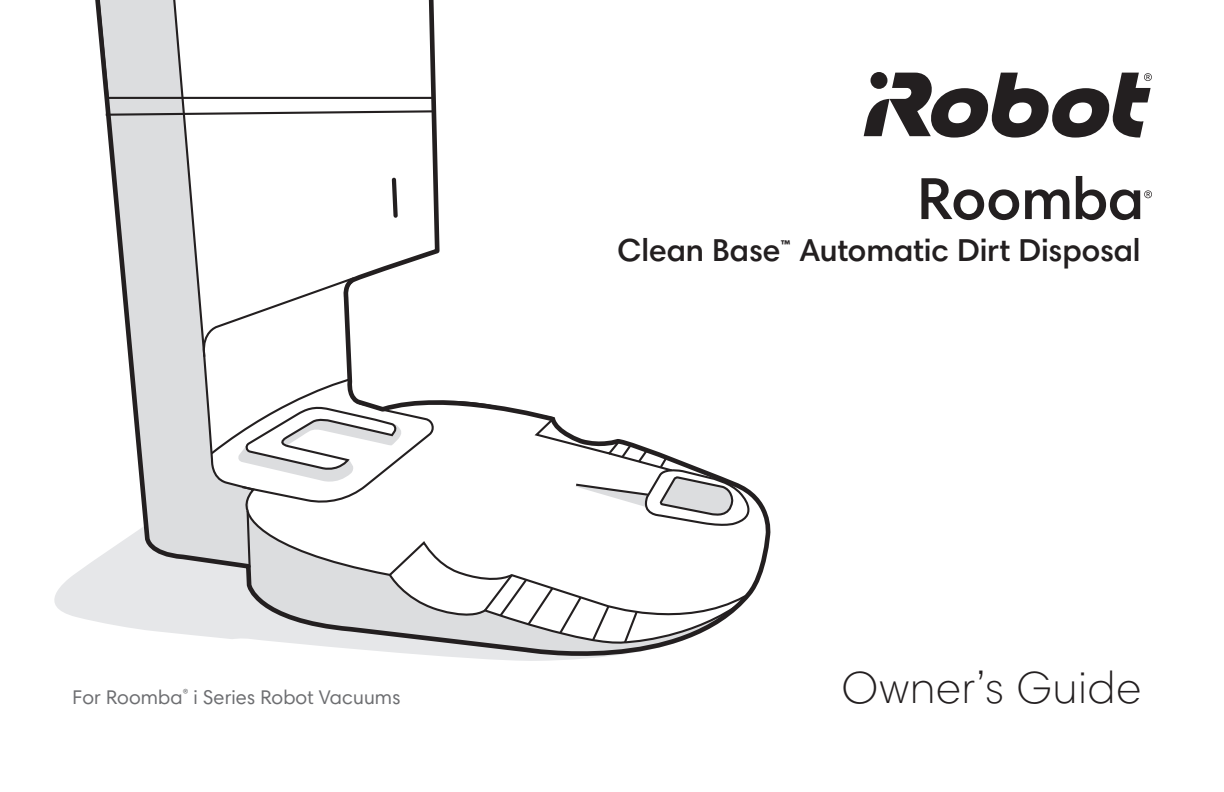
<style>
.page{position:relative;width:1224px;height:792px;background:#fff}
.page>*{position:absolute;margin:0;border:0;box-sizing:border-box;transform-origin:0 0}
.t1{font:300 45px "Harmonia Sans Std";letter-spacing:.035em;color:#231f20}
.t2{font:600 32px "Harmonia Sans Std";letter-spacing:-.005em;color:#231f20}
.t3{font:20px "Harmonia Sans Std";letter-spacing:.005em;color:#6d6e71}
</style>
<div class="page">
<svg style="left:864px;top:73px;width:288px;height:65px"></svg>
<svg style="left:54px;top:567px;width:31px;height:52px;fill:#e6e7e9"></svg>
<svg style="left:85px;top:105px;width:686px;height:556px"></svg>
<svg style="left:209px;top:377px;width:552px;height:269px"></svg>
<svg style="left:89px;top:0;width:347px;height:359px"></svg>
<svg style="left:921px;top:178px;width:98px;height:42px"></svg>
<svg style="left:1025px;top:189px;width:44px;height:30px"></svg>
<svg style="left:1076px;top:176px;width:76px;height:44px"></svg>
<p class="t3" style="left:73px;top:689px;width:330px">For Roomba<sup>®</sup> i Series Robot Vacuums</p>
<p class="t2" style="left:617px;top:237px;width:525px">Clean Base<sup>™</sup> Automatic Dirt Disposal</p>
<h1 class="t1" style="left:842px;top:670px;width:300px">Owner’s Guide</h1>
</div>
